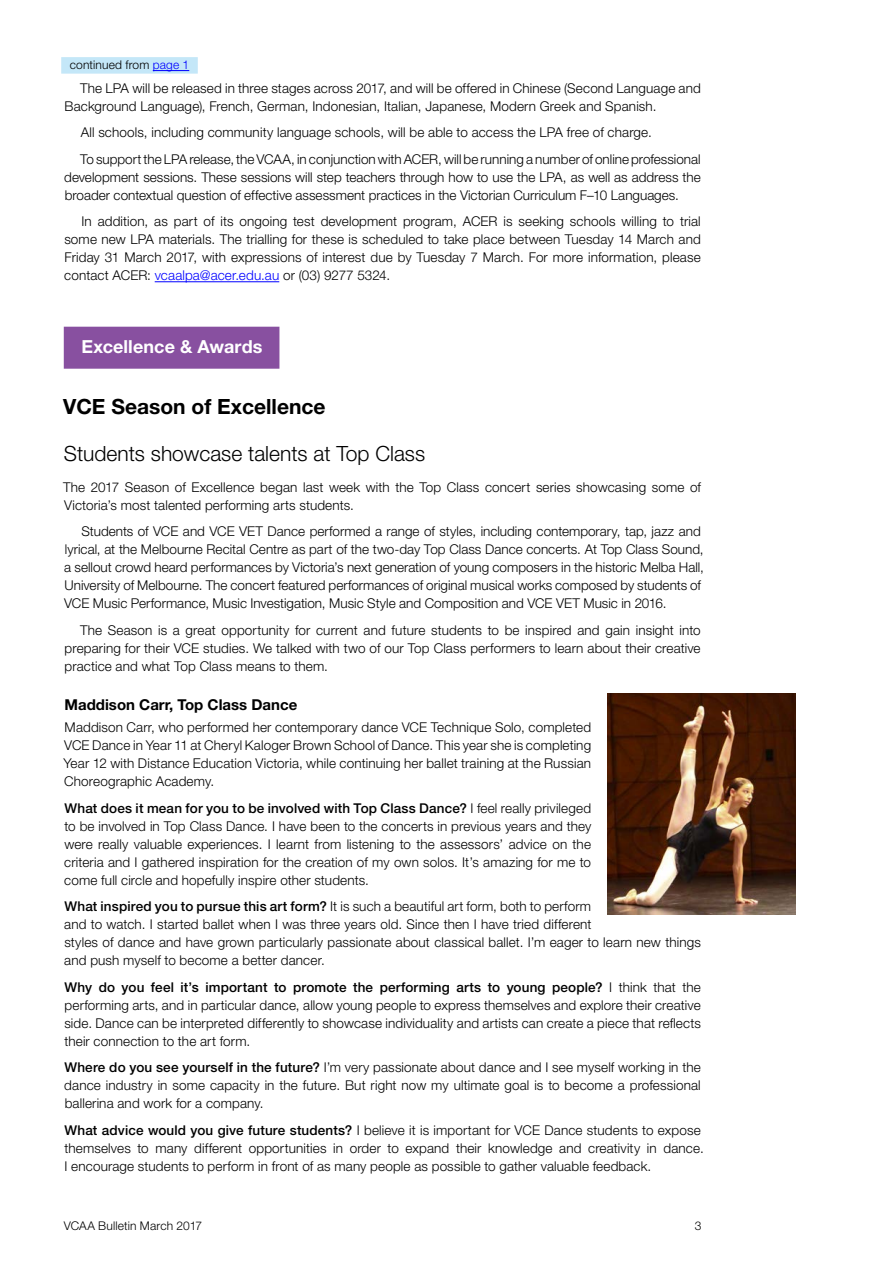
<style>
.page{position:relative;width:893px;height:1263px;background:#fff}
.page>*{position:absolute;margin:0;border:0;box-sizing:border-box;transform-origin:0 0}
.t1{font:300 21px "Helvetica Neue LT";color:#000}
.t2{font:700 21px "Helvetica Neue LT";color:#000}
.t3{font:700 18px "Helvetica Neue LT";letter-spacing:.005em;color:#fff}
.t4{font:700 15px "Helvetica Neue LT";color:#000}
.t5{font:300 13.5px/18px "Helvetica Neue LT";letter-spacing:.005em;color:#000}
.t6{font:300 12px "Helvetica Neue LT";letter-spacing:.015em;color:#000}
.s1{color:#00f}
.s2{font-weight:500}
</style>
<div class="page">
<hr style="left:155px;top:281px;width:124px;height:1px;background:#00f">
<div style="left:64px;top:327px;width:215px;height:42px;background:#8850a0"></div>
<div style="left:61px;top:57px;width:137px;height:17px;background:#c4e7f8"></div>
<hr style="left:153px;top:70px;width:36px;height:1px;background:#00f">
<img style="left:608px;top:693px;width:187px;height:222px">
<p class="t6" style="left:70px;top:58px;width:121px">continued from <span class="s1">page 1</span></p>
<p class="t5" style="left:65px;top:79px;width:638px;text-indent:15px">The LPA will be released in three stages across 2017, and will be offered in Chinese (Second Language and<br>Background Language), French, German, Indonesian, Italian, Japanese, Modern Greek and Spanish.</p>
<p class="t5" style="left:80px;top:119px;width:622px;line-height:26.5px">All schools, including community language schools, will be able to access the LPA free of charge.<br>To support the LPA release, the VCAA, in conjunction with ACER, will be running a number of online professional</p>
<p class="t5" style="left:64px;top:168px;width:638px">development sessions. These sessions will step teachers through how to use the LPA, as well as address the broader contextual question of effective assessment practices in the Victorian Curriculum F–10 Languages.</p>
<p class="t5" style="left:64px;top:212px;width:638px;text-align:justify;text-indent:17px">In addition, as part of its ongoing test development program, ACER is seeking schools willing to trial some new LPA materials. The trialling for these is scheduled to take place between Tuesday 14 March and Friday 31 March 2017, with expressions of interest due by Tuesday 7 March. For more information, please contact ACER: <span class="s1">vcaalpa@acer.edu.au</span> or (03) 9277 5324.</p>
<h2 class="t3" style="left:81px;top:335px;width:183px">Excellence &amp; Awards</h2>
<h1 class="t2" style="left:63px;top:394px;width:264px">VCE Season of Excellence</h1>
<h1 class="t1" style="left:64px;top:441px;width:363px">Students showcase talents at Top Class</h1>
<p class="t5" style="left:63px;top:477px;width:639px">The 2017 Season of Excellence began last week with the Top Class concert series showcasing some of<br>Victoria’s most talented performing arts students.</p>
<p class="t5" style="left:64px;top:522px;width:641px;text-indent:17px">Students of VCE and VCE VET Dance performed a range of styles, including contemporary, tap, jazz and lyrical, at the Melbourne Recital Centre as part of the two-day Top Class Dance concerts. At Top Class Sound, a sellout crowd heard performances by Victoria’s next generation of young composers in the historic Melba Hall, University of Melbourne. The concert featured performances of original musical works composed by students of VCE Music Performance, Music Investigation, Music Style and Composition and VCE VET Music in 2016.</p>
<p class="t5" style="left:65px;top:620px;width:638px;text-align:justify;text-indent:15px">The Season is a great opportunity for current and future students to be inspired and gain insight into preparing for their VCE studies. We talked with two of our Top Class performers to learn about their creative practice and what Top Class means to them.</p>
<p class="t4" style="left:65px;top:695px;width:234px">Maddison Carr, Top Class Dance</p>
<p class="t5" style="left:63px;top:718px;width:529px;text-align:justify">Maddison Carr, who performed her contemporary dance VCE Technique Solo, completed VCE Dance in Year 11 at Cheryl Kaloger Brown School of Dance. This year she is completing Year 12 with Distance Education Victoria, while continuing her ballet training at the Russian Choreographic Academy.</p>
<p class="t5" style="left:64px;top:799px;width:529px;text-align:justify"><span class="s2">What does it mean for you to be involved with Top Class Dance?</span> I feel really privileged to be involved in Top Class Dance. I have been to the concerts in previous years and they were really valuable experiences. I learnt from listening to the assessors’ advice on the criteria and I gathered inspiration for the creation of my own solos. It’s amazing for me to come full circle and hopefully inspire other students.</p>
<p class="t5" style="left:64px;top:897px;width:638px"><span class="s2">What inspired you to pursue this art form?</span> It is such a beautiful art form, both to perform<br>and to watch. I started ballet when I was three years old. Since then I have tried different<br>styles of dance and have grown particularly passionate about classical ballet. I’m eager to learn new things and push myself to become a better dancer.</p>
<p class="t5" style="left:64px;top:978px;width:638px;text-align:justify"><span class="s2">Why do you feel it’s important to promote the performing arts to young people?</span> I think that the performing arts, and in particular dance, allow young people to express themselves and explore their creative side. Dance can be interpreted differently to showcase individuality and artists can create a piece that reflects their connection to the art form.</p>
<p class="t5" style="left:64px;top:1058px;width:638px;text-align:justify"><span class="s2">Where do you see yourself in the future?</span> I’m very passionate about dance and I see myself working in the dance industry in some capacity in the future. But right now my ultimate goal is to become a professional ballerina and work for a company.</p>
<p class="t5" style="left:64px;top:1121px;width:641px"><span class="s2">What advice would you give future students?</span> I believe it is important for VCE Dance students to expose themselves to many different opportunities in order to expand their knowledge and creativity in dance.<br>I encourage students to perform in front of as many people as possible to gather valuable feedback.</p>
<p class="t6" style="left:64px;top:1218px;width:140px">VCAA Bulletin March 2017</p>
<p class="t6" style="left:695px;top:1218px;width:8px">3</p>
</div>
